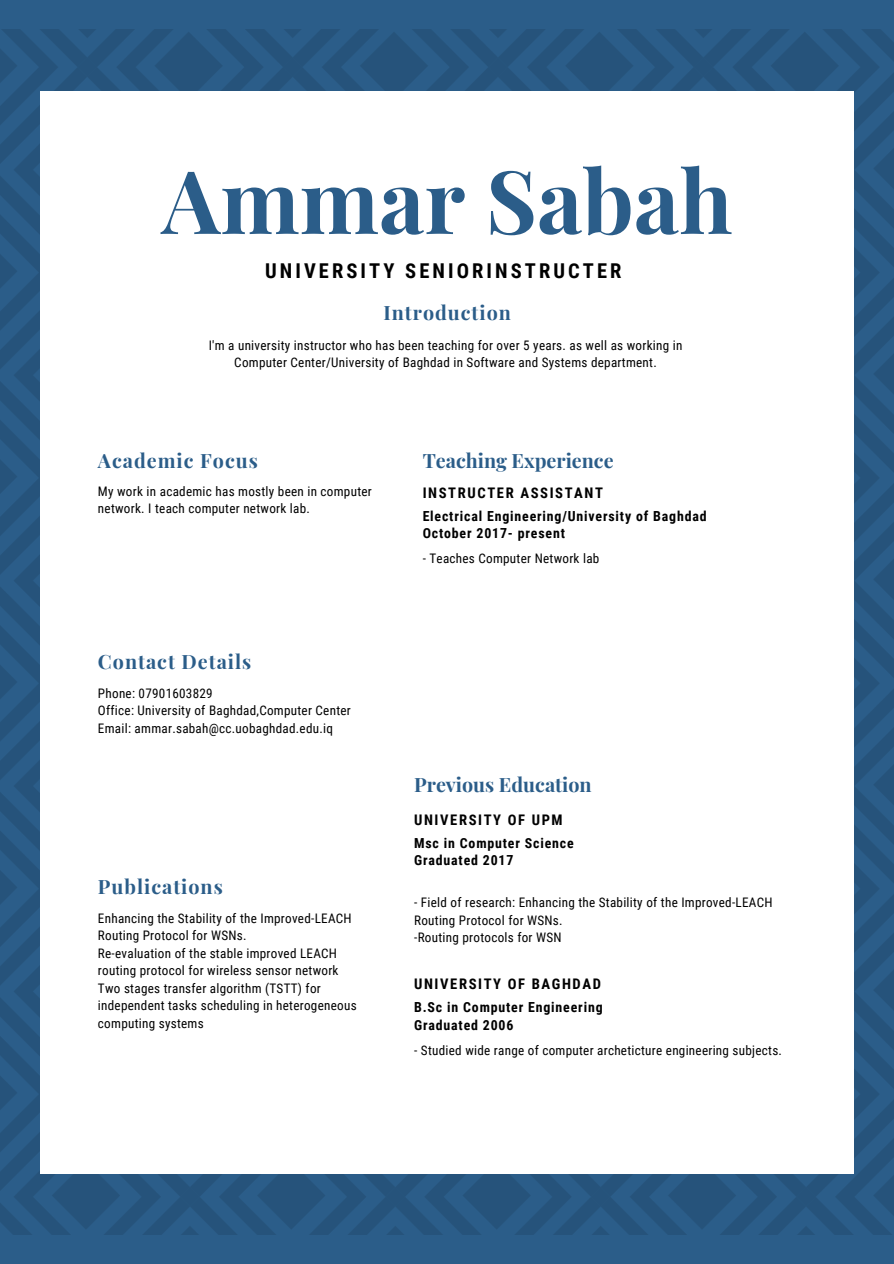
<style>
.page{position:relative;width:894px;height:1264px;background:#fff}
.page>*{position:absolute;margin:0;border:0;box-sizing:border-box;transform-origin:0 0}
.t1{font:700 87.6px "Playfair Display";color:#2b5d89}
.t2{font:700 20.4px "Roboto Condensed";letter-spacing:.15em;color:#000}
.t3{font:700 19.65px "Playfair Display";letter-spacing:.05em;color:#2b5d89}
.t4{font:700 19.65px "Playfair Display";color:#2b5d89}
.t5{font:700 14.55px "Roboto Condensed";letter-spacing:.11em;color:#000}
.t6{font:700 13.8px "Roboto Condensed";letter-spacing:.06em;color:#000}
.t7{font:13.2px/17.5px "Roboto Condensed";letter-spacing:.02em;color:#000}
</style>
<div class="page">
<div style="left:0;top:0;width:893px;height:1263px;background:#2b5d89"></div>
<img style="left:0;top:29px;width:893px;height:1205px">
<div style="left:40px;top:91px;width:813px;height:1082px;background:#fff"></div>
<p class="t1" style="left:162px;top:139px;width:572px">Ammar Sabah</p>
<p class="t2" style="left:265px;top:259px;width:358px">UNIVERSITY SENIORINSTRUCTER</p>
<p class="t3" style="left:383px;top:299px;width:129px">Introduction</p>
<p class="t7" style="left:209px;top:336px;width:475px">I'm a university instructor who has been teaching for over 5 years. as well as working in</p>
<p class="t7" style="left:234px;top:354px;width:424px">Computer Center/University of Baghdad in Software and Systems department.</p>
<p class="t3" style="left:98px;top:447px;width:161px">Academic Focus</p>
<p class="t7" style="left:98px;top:482px;width:275px">My work in academic has mostly been in computer network. I teach computer network lab.</p>
<p class="t3" style="left:98px;top:648px;width:155px">Contact Details</p>
<p class="t7" style="left:98px;top:684px;width:116px">Phone: 07901603829</p>
<p class="t7" style="left:98px;top:702px;width:254px">Office: University of Baghdad,Computer Center</p>
<p class="t7" style="left:98px;top:719px;width:236px">Email: ammar.sabah@cc.uobaghdad.edu.iq</p>
<p class="t3" style="left:98px;top:873px;width:126px">Publications</p>
<p class="t7" style="left:98px;top:909px;width:255px">Enhancing the Stability of the Improved-LEACH<br>Routing Protocol for WSNs.</p>
<p class="t7" style="left:98px;top:944px;width:242px">Re-evaluation of the stable improved LEACH routing protocol for wireless sensor network</p>
<p class="t7" style="left:98px;top:979px;width:260px">Two stages transfer algorithm (TSTT) for independent tasks scheduling in heterogeneous computing systems</p>
<p class="t4" style="left:422px;top:447px;width:192px">Teaching Experience</p>
<p class="t5" style="left:422px;top:485px;width:182px">INSTRUCTER ASSISTANT</p>
<p class="t6" style="left:422px;top:508px;width:285px">Electrical Engineering/University of Baghdad</p>
<p class="t6" style="left:422px;top:525px;width:144px">October 2017- present</p>
<p class="t7" style="left:422px;top:549px;width:178px">- Teaches Computer Network lab</p>
<p class="t4" style="left:414px;top:770px;width:179px">Previous Education</p>
<p class="t5" style="left:414px;top:811px;width:150px">UNIVERSITY OF UPM</p>
<p class="t6" style="left:414px;top:835px;width:161px">Msc in Computer Science</p>
<p class="t6" style="left:414px;top:852px;width:101px">Graduated 2017</p>
<p class="t7" style="left:414px;top:893px;width:360px">- Field of research: Enhancing the Stability of the Improved-LEACH<br>Routing Protocol for WSNs.</p>
<p class="t7" style="left:414px;top:929px;width:149px">-Routing protocols for WSN</p>
<p class="t5" style="left:414px;top:975px;width:188px">UNIVERSITY OF BAGHDAD</p>
<p class="t6" style="left:414px;top:999px;width:190px">B.Sc in Computer Engineering</p>
<p class="t6" style="left:414px;top:1017px;width:101px">Graduated 2006</p>
<p class="t7" style="left:414px;top:1041px;width:369px">- Studied wide range of computer archeticture engineering subjects.</p>
</div>
